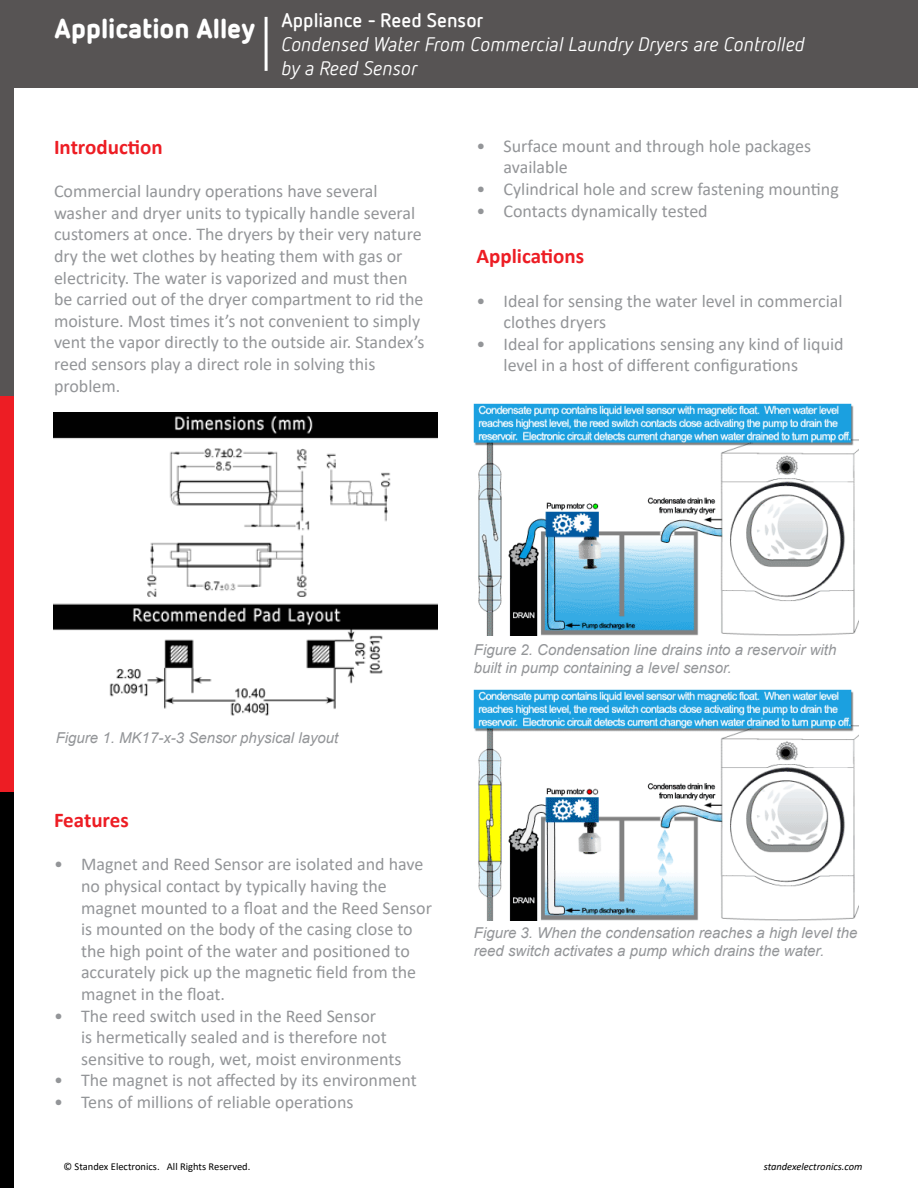
<style>
.page{position:relative;width:918px;height:1188px;background:#fff}
.page>*{position:absolute;margin:0;border:0;box-sizing:border-box;transform-origin:0 0}
.t1{font:900 27px "Netto Offc";color:#fff}
.t2{font:700 21px "Calibri";color:#ed1d24}
.t3{font:italic 19.5px/24px "Netto Offc";color:#fff}
.t4{font:700 19.5px "Netto Offc";color:#fff}
.t5{font:18px/21.6px "Calibri";color:#939598}
.t6{font:italic 15px/18px "Arial";color:#939598}
.t7{font:10.5px "Calibri";color:#000}
.t8{font:italic 10.5px "Calibri";color:#000}
</style>
<div class="page">
<div style="left:0;top:0;width:918px;height:88px;background:#575454"></div>
<hr style="left:265px;top:17px;width:3px;height:54px;background:#fff">
<div style="left:0;top:396px;width:14px;height:396px;background:#ed1d24"></div>
<div style="left:0;top:792px;width:14px;height:396px;background:#000"></div>
<div style="left:0;top:0;width:14px;height:396px;background:#575454"></div>
<img style="left:474px;top:689px;width:385px;height:231px">
<img style="left:474px;top:404px;width:385px;height:231px">
<img style="left:53px;top:413px;width:385px;height:303px">
<h1 class="t1" style="left:55px;top:11px;width:202px">Application Alley</h1>
<p class="t4" style="left:281px;top:8px;width:204px">Appliance - Reed Sensor</p>
<p class="t3" style="left:281px;top:32px;width:525px">Condensed Water From Commercial Laundry Dryers are Controlled by a Reed Sensor</p>
<p class="t2" style="left:54px;top:132px;width:110px">Introduction</p>
<p class="t5" style="left:54px;top:180px;width:372px">Commercial laundry operations have several washer and dryer units to typically handle several customers at once. The dryers by their very nature dry the wet clothes by heating them with gas or electricity. The water is vaporized and must then be carried out of the dryer compartment to rid the moisture. Most times it’s not convenient to simply vent the vapor directly to the outside air. Standex’s reed sensors play a direct role in solving this problem.</p>
<p class="t5" style="left:504px;top:135px;width:309px;text-indent:-27px">• Surface mount and through hole packages available</p>
<p class="t5" style="left:477px;top:178px;width:364px">• Cylindrical hole and screw fastening mounting</p>
<p class="t5" style="left:477px;top:199px;width:233px">• Contacts dynamically tested</p>
<p class="t2" style="left:477px;top:242px;width:109px">Applications</p>
<p class="t5" style="left:504px;top:289px;width:341px;text-indent:-27px">• Ideal for sensing the water level in commercial clothes dryers</p>
<p class="t5" style="left:504px;top:333px;width:342px;text-indent:-27px">• Ideal for applications sensing any kind of liquid level in a host of different configurations</p>
<p class="t6" style="left:56px;top:729px;width:284px">Figure 1. MK17-x-3 Sensor physical layout</p>
<p class="t2" style="left:54px;top:805px;width:76px">Features</p>
<p class="t5" style="left:81px;top:853px;width:353px;text-indent:-27px">• Magnet and Reed Sensor are isolated and have no physical contact by typically having the magnet mounted to a float and the Reed Sensor is mounted on the body of the casing close to the high point of the water and positioned to accurately pick up the magnetic field from the magnet in the float.</p>
<p class="t5" style="left:81px;top:1004px;width:322px;text-indent:-27px">• The reed switch used in the Reed Sensor<br>is hermetically sealed and is therefore not sensitive to rough, wet, moist environments</p>
<p class="t5" style="left:54px;top:1069px;width:364px">• The magnet is not affected by its environment</p>
<p class="t5" style="left:54px;top:1091px;width:301px">• Tens of millions of reliable operations</p>
<p class="t6" style="left:474px;top:641px;width:364px">Figure 2. Condensation line drains into a reservoir with built in pump containing a level sensor.</p>
<p class="t6" style="left:474px;top:924px;width:385px">Figure 3. When the condensation reaches a high level the reed switch activates a pump which drains the water.</p>
<p class="t7" style="left:63px;top:1159px;width:188px">© Standex Electronics. All Rights Reserved.</p>
<p class="t8" style="left:764px;top:1159px;width:100px">standexelectronics.com</p>
</div>
